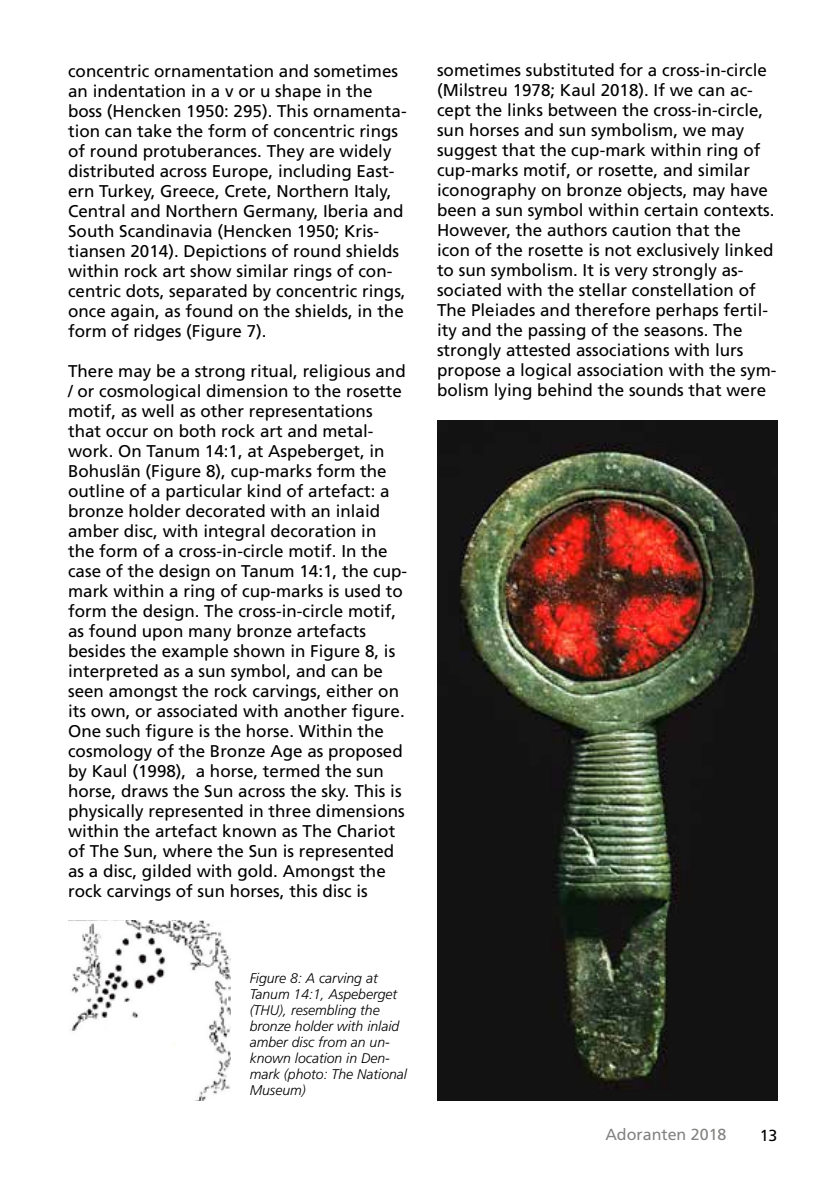
<style>
.page{position:relative;width:840px;height:1191px;background:#fff}
.page>*{position:absolute;margin:0;border:0;box-sizing:border-box;transform-origin:0 0}
.t1{font:17px/20px "Frutiger";color:#000}
.t2{font:16px "Frutiger";color:#838382}
.t3{font:16px "Frutiger";color:#000}
.t4{font:italic 300 14px/16px "Frutiger";color:#000}
</style>
<div class="page">
<img style="left:437px;top:420px;width:340px;height:680px">
<img style="left:68px;top:920px;width:162px;height:180px">
<p class="t1" style="left:68px;top:61px;width:340px">concentric ornamentation and sometimes an indentation in a v or u shape in the boss (Hencken 1950: 295). This ornamenta&shy;tion can take the form of concentric rings of round protuberances. They are widely distributed across Europe, including East&shy;ern Turkey, Greece, Crete, Northern Italy, Central and Northern Germany, Iberia and South Scandinavia (Hencken 1950; Kris&shy;tiansen 2014). Depictions of round shields within rock art show similar rings of con&shy;centric dots, separated by concentric rings, once again, as found on the shields, in the form of ridges (Figure 7).</p>
<p class="t1" style="left:68px;top:361px;width:340px">There may be a strong ritual, religious and / or cosmological dimension to the rosette motif, as well as other representations that occur on both rock art and metal&shy;work. On Tanum 14:1, at Aspeberget, in Bohuslän (Figure 8), cup-marks form the outline of a particular kind of artefact: a bronze holder decorated with an inlaid amber disc, with integral decoration in<br>the form of a cross-in-circle motif. In the case of the design on Tanum 14:1, the cup&shy;mark within a ring of cup-marks is used to form the design. The cross-in-circle motif, as found upon many bronze artefacts besides the example shown in Figure 8, is interpreted as a sun symbol, and can be seen amongst the rock carvings, either on its own, or associated with another figure.<br>One such figure is the horse. Within the cosmology of the Bronze Age as proposed by Kaul (1998), a horse, termed the sun horse, draws the Sun across the sky. This is physically represented in three dimensions within the artefact known as The Chariot of The Sun, where the Sun is represented as a disc, gilded with gold. Amongst the rock carvings of sun horses, this disc is</p>
<p class="t4" style="left:249px;top:970px;width:159px">Figure 8: A carving at<br>Tanum 14:1, Aspeberget (THU), resembling the bronze holder with inlaid amber disc from an un&shy;known location in Den&shy;mark (photo: The National<br>Museum)</p>
<p class="t1" style="left:437px;top:61px;width:341px">sometimes substituted for a cross-in-circle (Milstreu 1978; Kaul 2018). If we can ac&shy;cept the links between the cross-in-circle, sun horses and sun symbolism, we may suggest that the cup-mark within ring of cup-marks motif, or rosette, and similar iconography on bronze objects, may have been a sun symbol within certain contexts.<br>However, the authors caution that the icon of the rosette is not exclusively linked to sun symbolism. It is very strongly as&shy;sociated with the stellar constellation of The Pleiades and therefore perhaps fertil&shy;ity and the passing of the seasons. The strongly attested associations with lurs propose a logical association with the sym&shy;bolism lying behind the sounds that were</p>
<p class="t2" style="left:605px;top:1124px;width:122px">Adoranten 2018</p>
<p class="t3" style="left:759px;top:1125px;width:19px">13</p>
</div>
